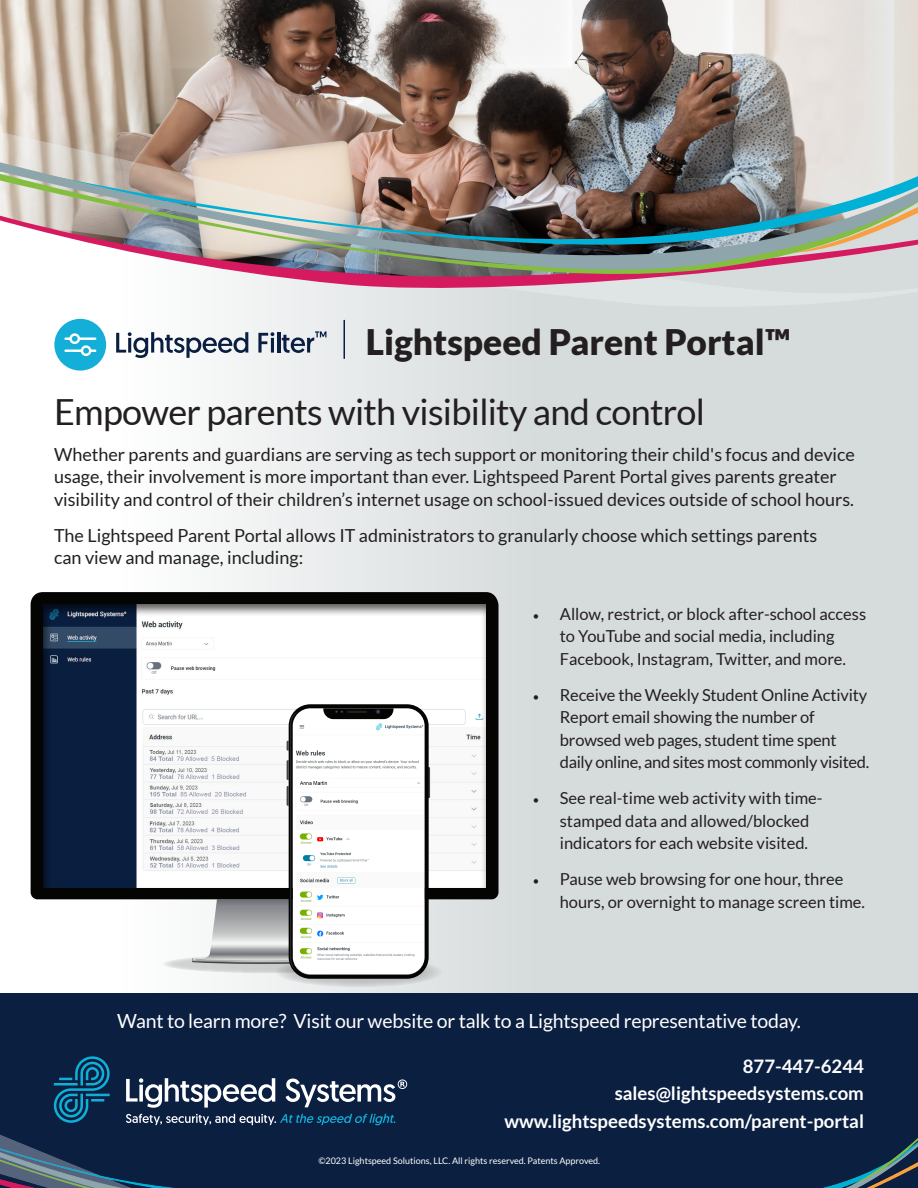
<style>
.page{position:relative;width:918px;height:1188px;background:#fff}
.page>*{position:absolute;margin:0;border:0;box-sizing:border-box;transform-origin:0 0}
.t1{font:36px "Lato";letter-spacing:-.02em;color:#231f20}
.t2{font:900 35.25px "Lato";color:#231f20}
.t3{font:19.5px "Lato";letter-spacing:-.01em;color:#fff}
.t4{font:700 18.6px "Lato";color:#fff}
.t5{font:18px/22.5px "Lato";color:#231f20}
.t6{font:16.5px/22.5px "Lato";color:#231f20}
.t7{font:9px "Lato";color:#fff}
.s1{font-family:"Minion Pro"}
</style>
<div class="page">
<div style="left:119px;top:0;width:799px;height:1140px;background:linear-gradient(to right,#f5f6f7,#ccd2d3)"></div>
<div style="left:0;top:994px;width:918px;height:194px;background:#0b1f41"></div>
<img style="left:0;top:0;width:918px;height:102px">
<img style="left:0;top:102px;width:918px;height:218px">
<svg style="left:775px;top:107px;width:143px;height:154px"></svg>
<img style="left:0;top:1083px;width:235px;height:105px">
<img style="left:823px;top:1138px;width:95px;height:50px">
<div style="left:54px;top:319px;width:52px;height:52px;background:#13afd8;border-radius:50%"></div>
<svg style="left:64px;top:333px;width:32px;height:23px"></svg>
<svg style="left:116px;top:332px;width:132px;height:26px"></svg>
<svg style="left:258px;top:332px;width:16px;height:21px"></svg>
<hr style="left:277px;top:332px;width:3px;height:21px;background:#091e40">
<svg style="left:282px;top:331px;width:44px;height:22px"></svg>
<hr style="left:344px;top:320px;width:1px;height:39px;background:#0b1f41">
<svg style="left:162px;top:955px;width:214px;height:18px"></svg>
<div style="left:31px;top:592px;width:468px;height:307px;background:#040503"></div>
<div style="left:42px;top:603px;width:444px;height:285px;background:#231f20;opacity:.75"></div>
<svg style="left:275px;top:957px;width:168px;height:30px"></svg>
<svg style="left:192px;top:704px;width:238px;height:275px"></svg>
<svg style="left:54px;top:1056px;width:56px;height:67px"></svg>
<svg style="left:126px;top:1078px;width:149px;height:30px"></svg>
<svg style="left:286px;top:1079px;width:121px;height:28px"></svg>
<svg style="left:126px;top:1114px;width:269px;height:11px"></svg>
<p class="t2" style="left:366px;top:322px;width:426px">Lightspeed Parent Portal™</p>
<p class="t1" style="left:54px;top:391px;width:653px">Empower parents with visibility and control</p>
<p class="t5" style="left:54px;top:443px;width:803px">Whether parents and guardians are serving as tech support or monitoring their child's focus and device usage, their involvement is more important than ever. Lightspeed Parent Portal gives parents greater visibility and control of their children’s internet usage on school-issued devices outside of school hours.</p>
<p class="t5" style="left:54px;top:524px;width:765px">The Lightspeed Parent Portal allows IT administrators to granularly choose which settings parents can view and manage, including:</p>
<p class="t6" style="left:533px;top:603px;width:335px;text-align:center"><span class="s1">•</span> Allow, restrict, or block after-school access to YouTube and social media, including<br>Facebook, Instagram, Twitter, and more.</p>
<p class="t6" style="left:560px;top:684px;width:311px;text-indent:-27px"><span class="s1">•</span> Receive the Weekly Student Online Activity Report email showing the number of browsed web pages, student time spent daily online, and sites most commonly visited.</p>
<p class="t6" style="left:560px;top:787px;width:264px;text-indent:-27px"><span class="s1">•</span> See real-time web activity with time&shy;stamped data and allowed/blocked indicators for each website visited.</p>
<p class="t6" style="left:560px;top:868px;width:307px;text-indent:-27px"><span class="s1">•</span> Pause web browsing for one hour, three hours, or overnight to manage screen time.</p>
<p class="t3" style="left:117px;top:1010px;width:685px">Want to learn more? Visit our website or talk to a Lightspeed representative today.</p>
<p class="t4" style="left:743px;top:1055px;width:123px">877-447-6244</p>
<p class="t4" style="left:615px;top:1083px;width:251px">sales@lightspeedsystems.com</p>
<p class="t4" style="left:504px;top:1111px;width:361px">www.lightspeedsystems.com/parent-portal</p>
<p class="t7" style="left:318px;top:1156px;width:283px">©2023 Lightspeed Solutions, LLC. All rights reserved. Patents Approved.</p>
</div>
